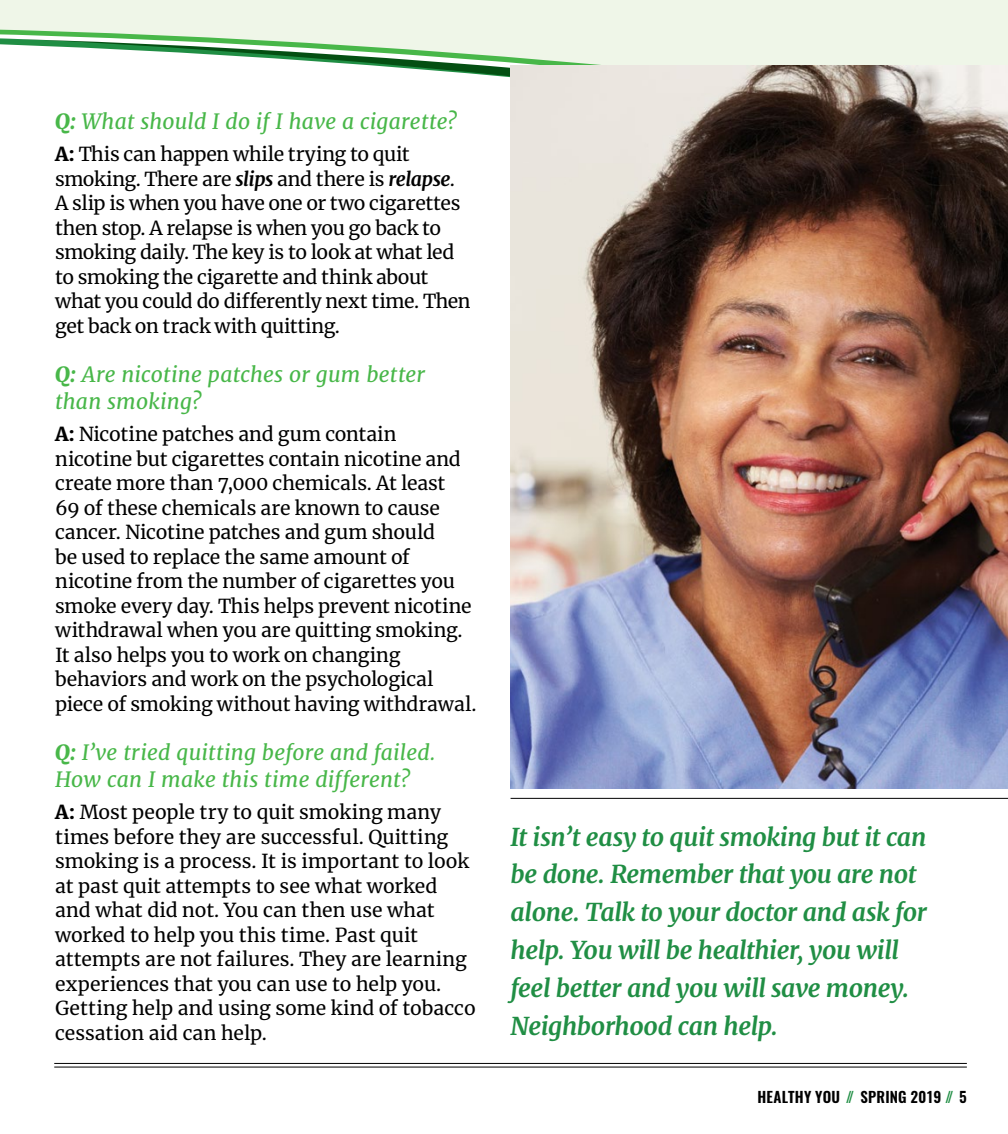
<style>
.page{position:relative;width:1008px;height:1134px;background:#fff}
.page>*{position:absolute;margin:0;border:0;box-sizing:border-box;transform-origin:0 0}
.body{font:italic 700 24.5px/37.8px "Merriweather";letter-spacing:-.015em;color:#208e44}
.body-2{font:italic 21px/26.2px "Merriweather";letter-spacing:.01em;color:#48b749}
.body-3{font:19.25px/24.5px "Merriweather";letter-spacing:-.01em;color:#000}
.t1{font:600 14.88px "Oswald";letter-spacing:.015em;color:#000}
.s1{font-weight:900}
.s2{font-weight:700;font-style:italic}
.s3{color:#208e44}
</style>
<div class="page">
<hr style="left:511px;top:798px;width:497px;height:1px;background:#000">
<hr style="left:54px;top:1063px;width:913px;height:1px;background:#000">
<hr style="left:54px;top:1067px;width:913px;height:1px;background:#000">
<svg style="left:0;top:0;width:1008px;height:256px"></svg>
<img style="left:511px;top:66px;width:497px;height:723px">
<p class="body-2" style="left:55px;top:107px;width:404px"><span class="s1">Q:</span> What should I do if I have a cigarette?</p>
<p class="body-3" style="left:55px;top:141px;width:417px"><span class="s1">A:</span> This can happen while trying to quit smoking. There are <span class="s2">slips</span> and there is <span class="s2">relapse</span>.<br>A slip is when you have one or two cigarettes then stop. A relapse is when you go back to smoking daily. The key is to look at what led to smoking the cigarette and think about what you could do differently next time. Then get back on track with quitting.</p>
<p class="body-2" style="left:55px;top:361px;width:372px"><span class="s1">Q:</span> Are nicotine patches or gum better than smoking?</p>
<p class="body-3" style="left:55px;top:421px;width:423px"><span class="s1">A:</span> Nicotine patches and gum contain nicotine but cigarettes contain nicotine and create more than 7,000 chemicals. At least<br>69 of these chemicals are known to cause cancer. Nicotine patches and gum should<br>be used to replace the same amount of nicotine from the number of cigarettes you smoke every day. This helps prevent nicotine withdrawal when you are quitting smoking.<br>It also helps you to work on changing behaviors and work on the psychological piece of smoking without having withdrawal.</p>
<p class="body-2" style="left:55px;top:739px;width:382px"><span class="s1">Q:</span> I’ve tried quitting before and failed.<br>How can I make this time different?</p>
<p class="body-3" style="left:55px;top:799px;width:422px"><span class="s1">A:</span> Most people try to quit smoking many times before they are successful. Quitting smoking is a process. It is important to look at past quit attempts to see what worked and what did not. You can then use what worked to help you this time. Past quit attempts are not failures. They are learning experiences that you can use to help you.<br>Getting help and using some kind of tobacco cessation aid can help.</p>
<p class="body" style="left:511px;top:817px;width:418px">It isn’t easy to quit smoking but it can be done. Remember that you are not alone. Talk to your doctor and ask for help. You will be healthier, you will feel better and you will save money.<br>Neighborhood can help.</p>
<p class="t1" style="left:757px;top:1087px;width:211px">HEALTHY YOU <span class="s3">//</span> SPRING 2019 <span class="s3">//</span> 5</p>
</div>
